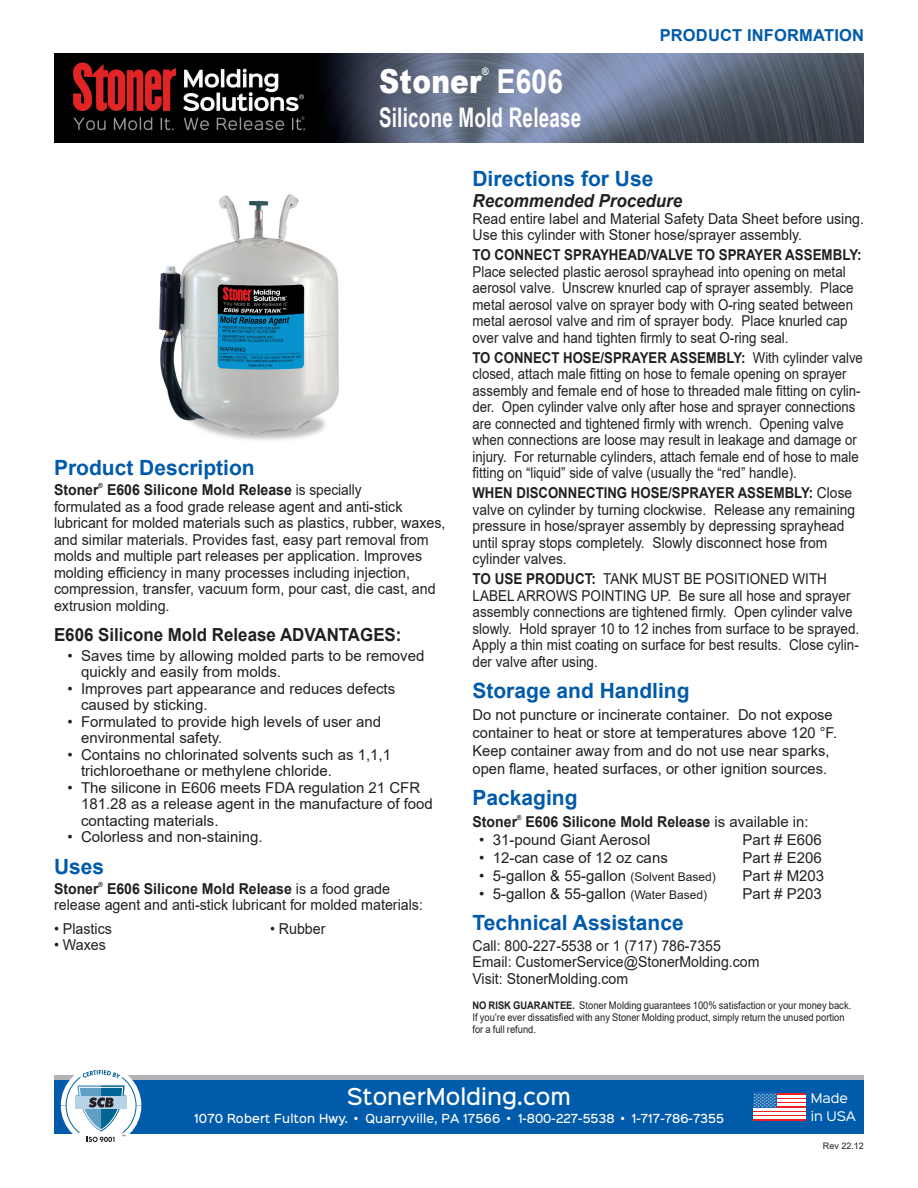
<style>
.page{position:relative;width:918px;height:1188px;background:#fff}
.page>*{position:absolute;margin:0;border:0;box-sizing:border-box;transform-origin:0 0}
.t1{font:900 33px "Arial";letter-spacing:.01em;color:#fff;scale:.85 1}
.t2{font:700 33px "Arial";color:#fff;scale:.85 1}
.t3{font:700 27px "Arial Narrow";letter-spacing:.01em;color:#fff;scale:.85 1}
.t4{font:700 21px "Arial";color:#015aaa}
.t5{font:500 21px "Sinkin Sans 500";color:#fff;scale:.95 1}
.t6{font:700 18px "Arial";color:#231f20;scale:.94 1}
.t7{font:italic 700 18px "Arial";color:#231f20;scale:.94 1}
.t8{font:700 16.5px "Arial";letter-spacing:.01em;color:#015aaa}
.t9{font:15px/16.5px "Arial";color:#231f20}
.t10{font:15px/16.5px "Arial";color:#231f20;scale:.88 1}
.t11{font:15px/16.5px "Arial";color:#231f20;scale:.91 1}
.t12{font:15px/16.5px "Arial";color:#231f20;scale:.89 1}
.t13{font:15px/16.5px "Arial";color:#231f20;scale:.9 1}
.t14{font:15px/16.5px "Arial";color:#231f20;scale:.94 1}
.t15{font:15px/16.5px "Arial";color:#231f20;scale:.92 1}
.t16{font:15px/16.5px "Arial";color:#231f20;scale:.95 1}
.t17{font:700 15px "Arial";color:#231f20;scale:.94 1}
.t18{font:12px "Sinkin Sans 400";color:#fff}
.t19{font:500 11.25px "Sinkin Sans 500";letter-spacing:.02em;color:#fff;scale:.95 1}
.t20{font:10.5px/12px "Arial";color:#231f20;scale:.89 1}
.t21{font:700 10.5px "Arial";color:#fff;scale:.85 1}
.t22{font:9px "Arial";color:#231f20}
.t23{font:700 7.05px "Arial";color:#231f20;scale:.85 1}
.s1{font-weight:700}
.s2{font-weight:400}
.s3{font-size:12px}
</style>
<div class="page">
<svg style="left:54px;top:1076px;width:810px;height:5px;background:#8ea1b4"></svg>
<div style="left:54px;top:1081px;width:810px;height:53px;background:#015bab"></div>
<svg style="left:753px;top:1093px;width:53px;height:28px"></svg>
<hr style="left:753px;top:1095px;width:53px;height:2px;background:#fff">
<hr style="left:753px;top:1099px;width:53px;height:3px;background:#fff">
<hr style="left:753px;top:1104px;width:53px;height:2px;background:#fff">
<hr style="left:753px;top:1108px;width:53px;height:2px;background:#fff">
<hr style="left:753px;top:1112px;width:53px;height:2px;background:#fff">
<hr style="left:753px;top:1117px;width:53px;height:2px;background:#fff">
<svg style="left:753px;top:1093px;width:23px;height:15px"></svg>
<svg style="left:754px;top:1094px;width:22px;height:13px"></svg>
<svg style="left:61px;top:1070px;width:80px;height:72px"></svg>
<img style="left:54px;top:54px;width:810px;height:88px">
<img style="left:159px;top:194px;width:180px;height:246px">
<p class="t1" style="left:379px;top:57px;width:122px">Stoner</p>
<p class="t21" style="left:482px;top:63px;width:9px">®</p>
<p class="t2" style="left:497px;top:58px;width:80px">E606</p>
<p class="t3" style="left:379px;top:97px;width:239px">Silicone Mold Release</p>
<p class="t8" style="left:660px;top:24px;width:206px">PRODUCT INFORMATION</p>
<p class="t4" style="left:54px;top:453px;width:202px">Product Description</p>
<p class="t17" style="left:54px;top:480px;width:49px">Stoner</p>
<p class="t23" style="left:99px;top:481px;width:7px">®</p>
<p class="t11" style="left:54px;top:482px;width:432px;text-indent:53px"><span class="s1">E606 Silicone Mold Release</span> is specially<br>formulated as a food grade release agent and anti-stick lubricant for molded materials such as plastics, rubber, waxes, and similar materials. Provides fast, easy part removal from molds and multiple part releases per application. Improves molding efficiency in many processes including injection, compression, transfer, vacuum form, pour cast, die cast, and extrusion molding.</p>
<p class="t6" style="left:54px;top:622px;width:371px">E606 Silicone Mold Release ADVANTAGES:</p>
<p class="t9" style="left:81px;top:647px;width:345px;text-indent:-14px">• Saves time by allowing molded parts to be removed quickly and easily from molds.</p>
<p class="t9" style="left:81px;top:680px;width:316px;text-indent:-14px">• Improves part appearance and reduces defects caused by sticking.</p>
<p class="t9" style="left:81px;top:713px;width:302px;text-indent:-14px">• Formulated to provide high levels of user and environmental safety.</p>
<p class="t9" style="left:81px;top:746px;width:312px;text-indent:-14px">• Contains no chlorinated solvents such as 1,1,1 trichloroethane or methylene chloride.</p>
<p class="t9" style="left:81px;top:779px;width:353px;text-indent:-14px">• The silicone in E606 meets FDA regulation 21 CFR<br>181.28 as a release agent in the manufacture of food contacting materials.</p>
<p class="t9" style="left:68px;top:829px;width:197px">• Colorless and non-staining.</p>
<p class="t4" style="left:54px;top:852px;width:52px">Uses</p>
<p class="t17" style="left:54px;top:878px;width:49px">Stoner</p>
<p class="t23" style="left:99px;top:879px;width:7px">®</p>
<p class="t16" style="left:54px;top:880px;width:390px;text-indent:53px"><span class="s1">E606 Silicone Mold Release</span> is a food grade release agent and anti-stick lubricant for molded materials:</p>
<p class="t14" style="left:54px;top:920px;width:63px">• Plastics</p>
<p class="t14" style="left:270px;top:920px;width:61px">• Rubber</p>
<p class="t14" style="left:54px;top:937px;width:57px">• Waxes</p>
<p class="t4" style="left:472px;top:164px;width:182px">Directions for Use</p>
<p class="t7" style="left:472px;top:189px;width:225px">Recommended Procedure</p>
<p class="t14" style="left:472px;top:210px;width:418px">Read entire label and Material Safety Data Sheet before using.<br>Use this cylinder with Stoner hose/sprayer assembly.</p>
<p class="t12" style="left:472px;top:247px;width:439px"><span class="s1">TO CONNECT SPRAYHEAD/VALVE TO SPRAYER ASSEMBLY:<br></span>Place selected plastic aerosol sprayhead into opening on metal aerosol valve. Unscrew knurled cap of sprayer assembly. Place metal aerosol valve on sprayer body with O-ring seated between metal aerosol valve and rim of sprayer body. Place knurled cap over valve and hand tighten firmly to seat O-ring seal.</p>
<p class="t10" style="left:472px;top:349px;width:445px"><span class="s1">TO CONNECT HOSE/SPRAYER ASSEMBLY:</span> With cylinder valve closed, attach male fitting on hose to female opening on sprayer assembly and female end of hose to threaded male fitting on cylin&shy;der. Open cylinder valve only after hose and sprayer connections are connected and tightened firmly with wrench. Opening valve when connections are loose may result in leakage and damage or injury. For returnable cylinders, attach female end of hose to male fitting on “liquid” side of valve (usually the “red” handle).</p>
<p class="t15" style="left:472px;top:485px;width:417px"><span class="s1">WHEN DISCONNECTING HOSE/SPRAYER ASSEMBLY:</span> Close valve on cylinder by turning clockwise. Release any remaining pressure in hose/sprayer assembly by depressing sprayhead until spray stops completely. Slowly disconnect hose from cylinder valves.</p>
<p class="t13" style="left:472px;top:571px;width:431px"><span class="s1">TO USE PRODUCT:</span> TANK MUST BE POSITIONED WITH LABEL ARROWS POINTING UP. Be sure all hose and sprayer assembly connections are tightened firmly. Open cylinder valve slowly. Hold sprayer 10 to 12 inches from surface to be sprayed.<br>Apply a thin mist coating on surface for best results. Close cylin&shy;der valve after using.</p>
<p class="t4" style="left:472px;top:676px;width:219px">Storage and Handling</p>
<p class="t9" style="left:472px;top:706px;width:366px;line-height:18px">Do not puncture or incinerate container. Do not expose container to heat or store at temperatures above 120 °F.<br>Keep container away from and do not use near sparks, open flame, heated surfaces, or other ignition sources.</p>
<p class="t4" style="left:473px;top:783px;width:107px">Packaging</p>
<p class="t17" style="left:473px;top:811px;width:49px">Stoner</p>
<p class="t23" style="left:517px;top:813px;width:7px">®</p>
<p class="t17" style="left:526px;top:811px;width:303px">E606 Silicone Mold Release <span class="s2">is available in:</span></p>
<p class="t9" style="left:479px;top:831px;width:173px">• 31-pound Giant Aerosol</p>
<p class="t9" style="left:743px;top:831px;width:81px">Part # E606</p>
<p class="t9" style="left:479px;top:849px;width:190px">• 12-can case of 12 oz cans</p>
<p class="t9" style="left:743px;top:849px;width:81px">Part # E206</p>
<p class="t9" style="left:479px;top:867px;width:238px">• 5-gallon &amp; 55-gallon <span class="s3">(Solvent Based)</span></p>
<p class="t9" style="left:742px;top:867px;width:83px">Part # M203</p>
<p class="t9" style="left:479px;top:885px;width:229px">• 5-gallon &amp; 55-gallon <span class="s3">(Water Based)</span></p>
<p class="t9" style="left:743px;top:885px;width:81px">Part # P203</p>
<p class="t4" style="left:473px;top:908px;width:213px">Technical Assistance</p>
<p class="t14" style="left:473px;top:937px;width:307px">Call: 800-227-5538 or 1 (717) 786-7355<br>Email: CustomerService@StonerMolding.com<br>Visit: StonerMolding.com</p>
<p class="t20" style="left:473px;top:999px;width:427px"><span class="s1">NO RISK GUARANTEE.</span> Stoner Molding guarantees 100% satisfaction or your money back.<br>If you’re ever dissatisfied with any Stoner Molding product, simply return the unused portion for a full refund.</p>
<p class="t5" style="left:347px;top:1078px;width:237px">StonerMolding.com</p>
<p class="t19" style="left:194px;top:1109px;width:559px">1070 Robert Fulton Hwy. • Quarryville, PA 17566 • 1-800-227-5538 • 1-717-786-7355</p>
<p class="t18" style="left:811px;top:1088px;width:39px">Made</p>
<p class="t18" style="left:811px;top:1106px;width:47px">in USA</p>
<p class="t22" style="left:823px;top:1140px;width:43px">Rev 22.12</p>
</div>
